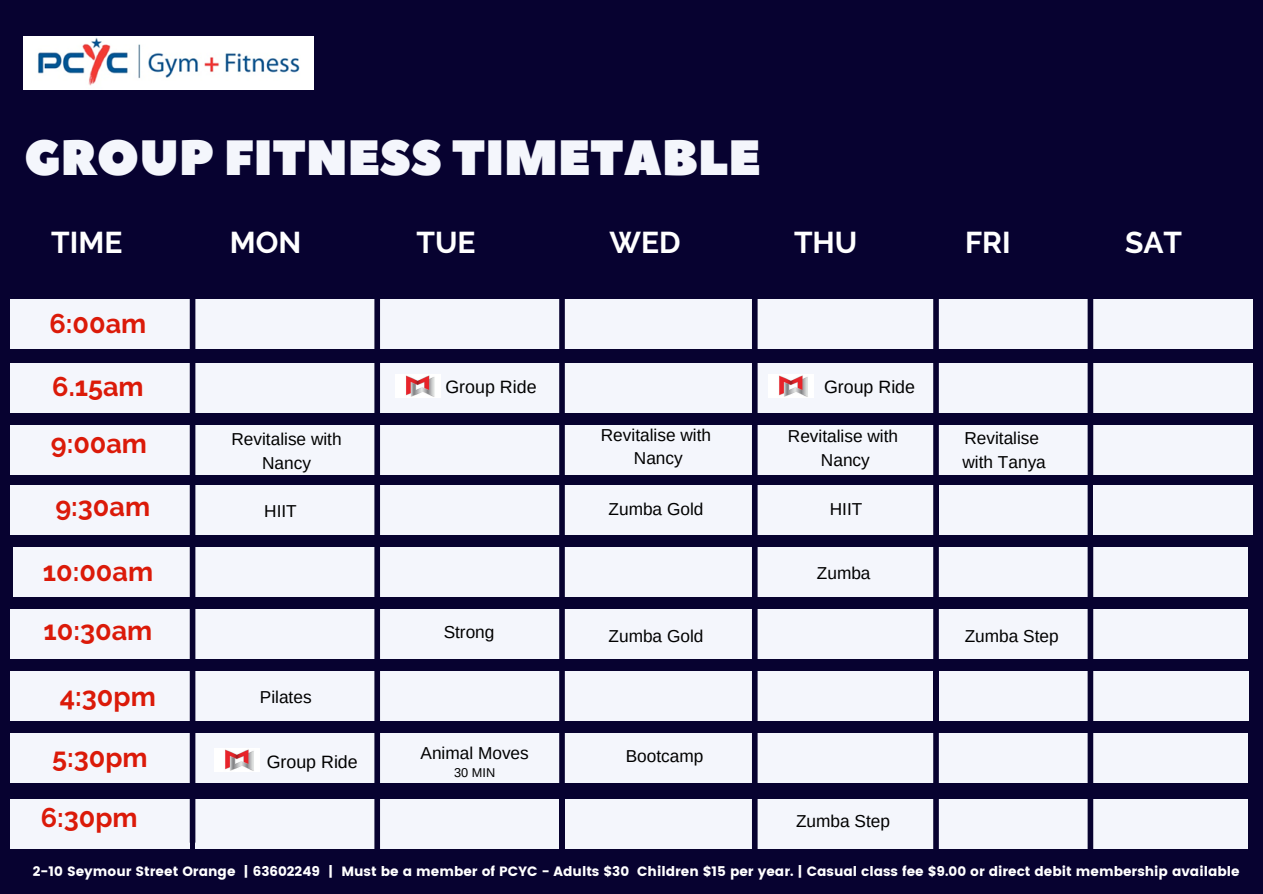
<style>
.page{position:relative;width:1263px;height:894px;background:#fff}
.page>*{position:absolute;margin:0;border:0;box-sizing:border-box;transform-origin:0 0}
.t1{font:49.5px "Peace Sans";color:#f4f6fc}
.t2{font:700 30px "Raleway";color:#fff}
.t3{font:700 27px "Raleway";color:#db1a09}
.t4{font:17.85px "Arimo";color:#000}
.t5{font:17.25px/23.5px "Arimo";color:#000;text-align:center}
.t6{font:13.5px "Poppins";color:#fff}
.t7{font:12.75px "Arimo";color:#000}
</style>
<div class="page">
<div style="left:0;top:0;width:1263px;height:893px;background:#070230"></div>
<div style="left:195px;top:363px;width:1058px;height:50px;background:#f4f6fc"></div>
<div style="left:190px;top:425px;width:1063px;height:50px;background:#f4f6fc"></div>
<div style="left:939px;top:485px;width:148px;height:49px;background:#f4f6fc"></div>
<div style="left:195px;top:547px;width:1053px;height:49px;background:#f4f6fc"></div>
<div style="left:195px;top:609px;width:1053px;height:50px;background:#f4f6fc"></div>
<div style="left:939px;top:671px;width:309px;height:50px;background:#f4f6fc"></div>
<div style="left:195px;top:799px;width:364px;height:49px;background:#f4f6fc"></div>
<div style="left:10px;top:299px;width:1243px;height:50px;background:#f4f6fc"></div>
<div style="left:10px;top:485px;width:180px;height:49px;background:#f4f6fc"></div>
<div style="left:13px;top:547px;width:180px;height:49px;background:#f4f6fc"></div>
<div style="left:10px;top:671px;width:180px;height:50px;background:#f4f6fc"></div>
<div style="left:10px;top:799px;width:180px;height:49px;background:#f4f6fc"></div>
<div style="left:10px;top:363px;width:180px;height:50px;background:#f4f6fc"></div>
<div style="left:195px;top:671px;width:738px;height:50px;background:#f4f6fc"></div>
<div style="left:565px;top:799px;width:682px;height:49px;background:#f4f6fc"></div>
<div style="left:10px;top:425px;width:180px;height:50px;background:#f4f6fc"></div>
<div style="left:10px;top:733px;width:180px;height:49px;background:#f4f6fc"></div>
<div style="left:195px;top:733px;width:1053px;height:49px;background:#f4f6fc"></div>
<div style="left:10px;top:609px;width:180px;height:50px;background:#f4f6fc"></div>
<div style="left:1088px;top:243px;width:5px;height:607px;background:#070230"></div>
<div style="left:190px;top:485px;width:743px;height:49px;background:#f4f6fc"></div>
<div style="left:933px;top:243px;width:6px;height:607px;background:#070230"></div>
<div style="left:559px;top:243px;width:6px;height:595px;background:#070230"></div>
<div style="left:752px;top:243px;width:6px;height:607px;background:#070230"></div>
<div style="left:190px;top:243px;width:5px;height:598px;background:#070230"></div>
<div style="left:374px;top:243px;width:6px;height:605px;background:#070230"></div>
<div style="left:1093px;top:485px;width:160px;height:49px;background:#f4f6fc"></div>
<img style="left:23px;top:37px;width:290px;height:53px">
<img style="left:395px;top:375px;width:45px;height:22px">
<img style="left:769px;top:374px;width:45px;height:23px">
<img style="left:215px;top:748px;width:45px;height:23px">
<h1 class="t1" style="left:24px;top:124px;width:738px">GROUP FITNESS TIMETABLE</h1>
<h2 class="t2" style="left:51px;top:224px;width:73px">TIME</h2>
<h2 class="t2" style="left:230px;top:224px;width:73px">MON</h2>
<h2 class="t2" style="left:416px;top:224px;width:61px">TUE</h2>
<h2 class="t2" style="left:609px;top:224px;width:73px">WED</h2>
<h2 class="t2" style="left:794px;top:224px;width:65px">THU</h2>
<h2 class="t2" style="left:965px;top:224px;width:47px">FRI</h2>
<h3 class="t3" style="left:50px;top:308px;width:98px">6:00am</h3>
<h3 class="t3" style="left:52px;top:370px;width:93px">6.15am</h3>
<p class="t4" style="left:445px;top:377px;width:93px">Group Ride</p>
<p class="t4" style="left:824px;top:376px;width:93px">Group Ride</p>
<h3 class="t3" style="left:51px;top:427px;width:98px">9:00am</h3>
<p class="t5" style="left:601px;top:423px;width:112px">Revitalise with<br>Nancy</p>
<p class="t5" style="left:788px;top:424px;width:112px">Revitalise with<br>Nancy</p>
<p class="t5" style="left:962px;top:426px;width:85px;text-align:left">Revitalise with Tanya</p>
<p class="t5" style="left:231px;top:427px;width:112px">Revitalise with<br>Nancy</p>
<h3 class="t3" style="left:55px;top:490px;width:96px">9:30am</h3>
<p class="t5" style="left:609px;top:497px;width:96px">Zumba Gold</p>
<p class="t5" style="left:830px;top:497px;width:34px">HIIT</p>
<p class="t5" style="left:629px;top:498px;width:55px">Zumba</p>
<p class="t5" style="left:264px;top:499px;width:34px">HIIT</p>
<h3 class="t3" style="left:43px;top:555px;width:112px">10:00am</h3>
<p class="t5" style="left:817px;top:560px;width:55px">Zumba</p>
<h3 class="t3" style="left:44px;top:614px;width:110px">10:30am</h3>
<p class="t5" style="left:444px;top:620px;width:52px">Strong</p>
<p class="t5" style="left:609px;top:623px;width:96px">Zumba Gold</p>
<p class="t5" style="left:965px;top:623px;width:95px">Zumba Step</p>
<h3 class="t3" style="left:60px;top:680px;width:97px">4:30pm</h3>
<p class="t5" style="left:260px;top:684px;width:53px">Pilates</p>
<h3 class="t3" style="left:52px;top:741px;width:97px">5:30pm</h3>
<h3 class="t3" style="left:41px;top:801px;width:98px">6:30pm</h3>
<p class="t4" style="left:267px;top:751px;width:93px">Group Ride</p>
<p class="t5" style="left:421px;top:740px;width:110px">Animal Moves</p>
<p class="t7" style="left:454px;top:764px;width:43px">30 MIN</p>
<p class="t5" style="left:626px;top:744px;width:79px">Bootcamp</p>
<p class="t5" style="left:796px;top:808px;width:95px">Zumba Step</p>
<h2 class="t2" style="left:1125px;top:224px;width:59px">SAT</h2>
<p class="t6" style="left:33px;top:862px;width:1208px">2-10 Seymour Street Orange | 63602249 | Must be a member of PCYC - Adults $30 Children $15 per year. | Casual class fee $9.00 or direct debit membership available</p>
</div>
